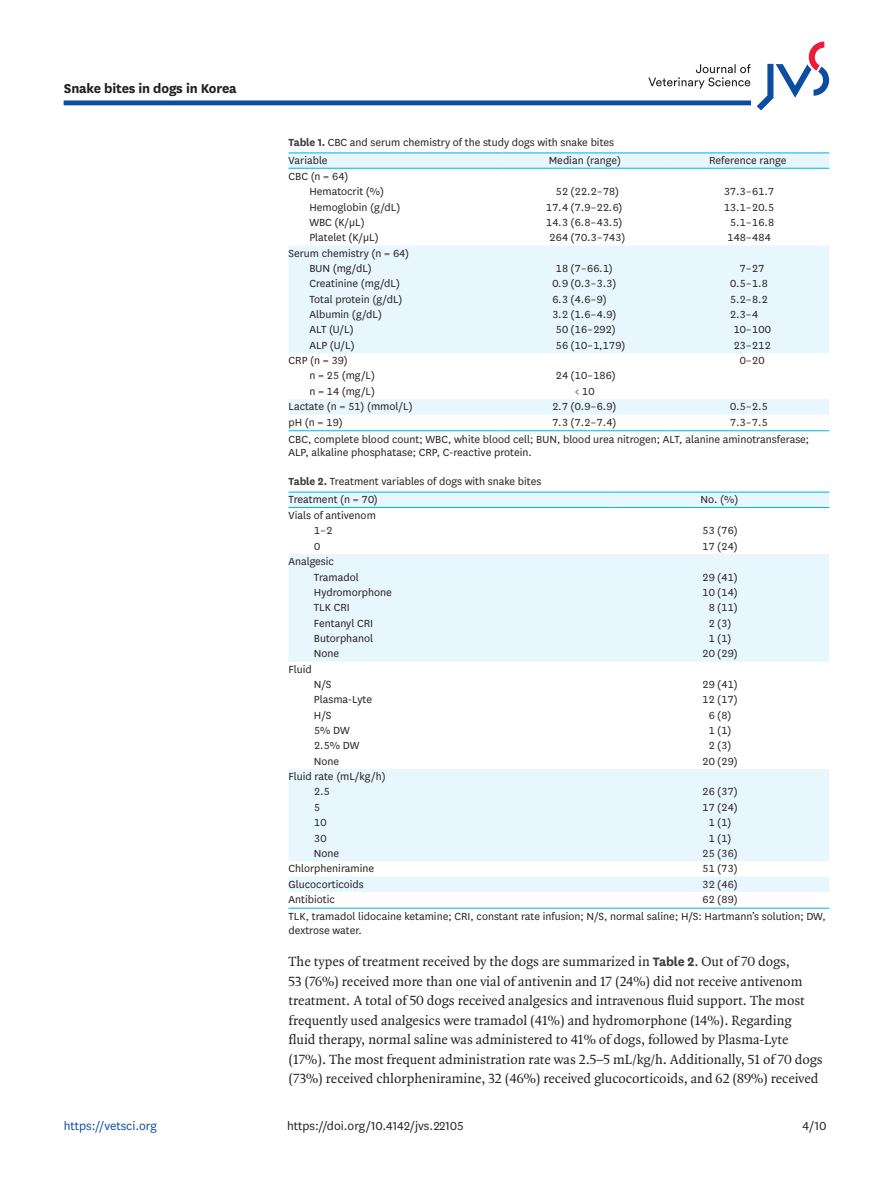
<style>
.page{position:relative;width:893px;height:1191px;background:#fff}
.page>*{position:absolute;margin:0;border:0;box-sizing:border-box;transform-origin:0 0}
.alt-title-type{font:700 15px "National";letter-spacing:-.01em;color:#231f20}
.body_p{font:14.25px/19.5px "Quadraat OT";color:#231f20}
.doi_running_footer{font:13.5px "National";color:#231f20}
.t1{font:13.5px "National";color:#0d4da1}
.tbody_entry{font:12px "National";color:#231f20}
.table-wrap-foot_p_fi{font:12px/13.5px "National";color:#231f20}
.table-wrap_caption{font:12px "National";color:#231f20}
.thead_entry{font:12px "National";color:#231f20}
.s1{font-weight:700;color:#3e3e3f}
.s2{font-family:"National";font-weight:700;color:#3e3e3f}
</style>
<div class="page">
<hr style="left:64px;top:101px;width:687px;height:4px;background:#0d4da1">
<svg style="left:757px;top:42px;width:72px;height:68px"></svg>
<svg style="left:648px;top:64px;width:102px;height:25px"></svg>
<svg style="left:289px;top:153px;width:540px;height:261px;fill:#e8f6fd"></svg>
<svg style="left:289px;top:152px;width:20px;height:1px"></svg>
<hr style="left:309px;top:152px;width:194px;height:1px;background:#00baf1">
<hr style="left:503px;top:152px;width:163px;height:1px;background:#00baf1">
<hr style="left:666px;top:152px;width:163px;height:1px;background:#00baf1">
<svg style="left:289px;top:168px;width:20px;height:1px"></svg>
<hr style="left:309px;top:168px;width:194px;height:1px;background:#00baf1">
<hr style="left:503px;top:168px;width:163px;height:1px;background:#00baf1">
<hr style="left:666px;top:168px;width:163px;height:1px;background:#00baf1">
<svg style="left:289px;top:430px;width:20px;height:1px"></svg>
<hr style="left:309px;top:430px;width:194px;height:1px;background:#00baf1">
<hr style="left:503px;top:430px;width:163px;height:1px;background:#00baf1">
<hr style="left:666px;top:430px;width:163px;height:1px;background:#00baf1">
<svg style="left:289px;top:492px;width:540px;height:400px;fill:#e8f6fd"></svg>
<svg style="left:289px;top:491px;width:25px;height:1px"></svg>
<hr style="left:314px;top:491px;width:296px;height:1px;background:#00baf1">
<hr style="left:610px;top:491px;width:219px;height:1px;background:#00baf1">
<svg style="left:289px;top:507px;width:25px;height:1px"></svg>
<hr style="left:314px;top:507px;width:296px;height:1px;background:#00baf1">
<hr style="left:610px;top:507px;width:219px;height:1px;background:#00baf1">
<svg style="left:289px;top:907px;width:25px;height:1px"></svg>
<hr style="left:314px;top:907px;width:296px;height:1px;background:#00baf1">
<hr style="left:610px;top:907px;width:219px;height:1px;background:#00baf1">
<p class="alt-title-type" style="left:64px;top:77px;width:175px">Snake bites in dogs in Korea</p>
<p class="table-wrap_caption" style="left:289px;top:135px;width:327px"><span class="s1">Table 1.</span> CBC and serum chemistry of the study dogs with snake bites</p>
<p class="thead_entry" style="left:289px;top:152px;width:41px">Variable</p>
<p class="thead_entry" style="left:549px;top:152px;width:74px">Median (range)</p>
<p class="thead_entry" style="left:709px;top:152px;width:79px">Reference range</p>
<p class="tbody_entry" style="left:289px;top:168px;width:61px">CBC (n = 64)</p>
<p class="tbody_entry" style="left:309px;top:184px;width:76px">Hematocrit (%)</p>
<p class="tbody_entry" style="left:555px;top:184px;width:65px">52 (22.2–78)</p>
<p class="tbody_entry" style="left:724px;top:184px;width:52px">37.3–61.7</p>
<p class="tbody_entry" style="left:309px;top:199px;width:92px">Hemoglobin (g/dL)</p>
<p class="tbody_entry" style="left:546px;top:199px;width:78px">17.4 (7.9–22.6)</p>
<p class="tbody_entry" style="left:724px;top:199px;width:52px">13.1–20.5</p>
<p class="tbody_entry" style="left:309px;top:214px;width:57px">WBC (K/µL)</p>
<p class="tbody_entry" style="left:546px;top:214px;width:78px">14.3 (6.8–43.5)</p>
<p class="tbody_entry" style="left:730px;top:214px;width:46px">5.1–16.8</p>
<p class="tbody_entry" style="left:309px;top:230px;width:71px">Platelet (K/µL)</p>
<p class="tbody_entry" style="left:549px;top:230px;width:78px">264 (70.3–743)</p>
<p class="tbody_entry" style="left:727px;top:230px;width:46px">148–484</p>
<p class="tbody_entry" style="left:289px;top:245px;width:122px">Serum chemistry (n = 64)</p>
<p class="tbody_entry" style="left:309px;top:260px;width:64px">BUN (mg/dL)</p>
<p class="tbody_entry" style="left:555px;top:260px;width:59px">18 (7–66.1)</p>
<p class="tbody_entry" style="left:740px;top:260px;width:27px">7–27</p>
<p class="tbody_entry" style="left:309px;top:276px;width:92px">Creatinine (mg/dL)</p>
<p class="tbody_entry" style="left:552px;top:276px;width:66px">0.9 (0.3–3.3)</p>
<p class="tbody_entry" style="left:730px;top:276px;width:40px">0.5–1.8</p>
<p class="tbody_entry" style="left:309px;top:291px;width:95px">Total protein (g/dL)</p>
<p class="tbody_entry" style="left:552px;top:291px;width:56px">6.3 (4.6–9)</p>
<p class="tbody_entry" style="left:730px;top:291px;width:40px">5.2–8.2</p>
<p class="tbody_entry" style="left:309px;top:306px;width:74px">Albumin (g/dL)</p>
<p class="tbody_entry" style="left:552px;top:306px;width:66px">3.2 (1.6–4.9)</p>
<p class="tbody_entry" style="left:730px;top:306px;width:30px">2.3–4</p>
<p class="tbody_entry" style="left:309px;top:322px;width:46px">ALT (U/L)</p>
<p class="tbody_entry" style="left:555px;top:322px;width:62px">50 (16–292)</p>
<p class="tbody_entry" style="left:733px;top:322px;width:39px">10–100</p>
<p class="tbody_entry" style="left:309px;top:337px;width:47px">ALP (U/L)</p>
<p class="tbody_entry" style="left:555px;top:337px;width:71px">56 (10–1,179)</p>
<p class="tbody_entry" style="left:733px;top:337px;width:39px">23–212</p>
<p class="tbody_entry" style="left:289px;top:353px;width:61px">CRP (n = 39)</p>
<p class="tbody_entry" style="left:740px;top:353px;width:27px">0–20</p>
<p class="tbody_entry" style="left:309px;top:368px;width:67px">n = 25 (mg/L)</p>
<p class="tbody_entry" style="left:555px;top:368px;width:62px">24 (10–186)</p>
<p class="tbody_entry" style="left:309px;top:383px;width:67px">n = 14 (mg/L)</p>
<p class="tbody_entry" style="left:575px;top:383px;width:22px">&lt; 10</p>
<p class="tbody_entry" style="left:289px;top:399px;width:126px">Lactate (n = 51) (mmol/L)</p>
<p class="tbody_entry" style="left:552px;top:399px;width:66px">2.7 (0.9–6.9)</p>
<p class="tbody_entry" style="left:730px;top:399px;width:40px">0.5–2.5</p>
<p class="tbody_entry" style="left:289px;top:414px;width:56px">pH (n = 19)</p>
<p class="tbody_entry" style="left:552px;top:414px;width:66px">7.3 (7.2–7.4)</p>
<p class="tbody_entry" style="left:730px;top:414px;width:40px">7.3–7.5</p>
<p class="table-wrap-foot_p_fi" style="left:289px;top:432px;width:522px">CBC, complete blood count; WBC, white blood cell; BUN, blood urea nitrogen; ALT, alanine aminotransferase;<br>ALP, alkaline phosphatase; CRP, C-reactive protein.</p>
<p class="table-wrap_caption" style="left:289px;top:474px;width:254px"><span class="s1">Table 2.</span> Treatment variables of dogs with snake bites</p>
<p class="thead_entry" style="left:289px;top:492px;width:91px">Treatment (n = 70)</p>
<p class="thead_entry" style="left:700px;top:492px;width:39px">No. (%)</p>
<p class="tbody_entry" style="left:289px;top:507px;width:89px">Vials of antivenom</p>
<p class="tbody_entry" style="left:314px;top:523px;width:21px">1–2</p>
<p class="tbody_entry" style="left:702px;top:523px;width:37px">53 (76)</p>
<p class="tbody_entry" style="left:314px;top:538px;width:8px">0</p>
<p class="tbody_entry" style="left:702px;top:538px;width:37px">17 (24)</p>
<p class="tbody_entry" style="left:289px;top:553px;width:47px">Analgesic</p>
<p class="tbody_entry" style="left:314px;top:569px;width:46px">Tramadol</p>
<p class="tbody_entry" style="left:702px;top:569px;width:37px">29 (41)</p>
<p class="tbody_entry" style="left:314px;top:584px;width:80px">Hydromorphone</p>
<p class="tbody_entry" style="left:702px;top:584px;width:37px">10 (14)</p>
<p class="tbody_entry" style="left:314px;top:600px;width:37px">TLK CRI</p>
<p class="tbody_entry" style="left:708px;top:600px;width:31px">8 (11)</p>
<p class="tbody_entry" style="left:314px;top:615px;width:61px">Fentanyl CRI</p>
<p class="tbody_entry" style="left:708px;top:615px;width:25px">2 (3)</p>
<p class="tbody_entry" style="left:314px;top:630px;width:61px">Butorphanol</p>
<p class="tbody_entry" style="left:708px;top:630px;width:25px">1 (1)</p>
<p class="tbody_entry" style="left:314px;top:646px;width:27px">None</p>
<p class="tbody_entry" style="left:702px;top:646px;width:37px">20 (29)</p>
<p class="tbody_entry" style="left:289px;top:661px;width:25px">Fluid</p>
<p class="tbody_entry" style="left:314px;top:676px;width:19px">N/S</p>
<p class="tbody_entry" style="left:702px;top:676px;width:37px">29 (41)</p>
<p class="tbody_entry" style="left:314px;top:692px;width:60px">Plasma-Lyte</p>
<p class="tbody_entry" style="left:702px;top:692px;width:37px">12 (17)</p>
<p class="tbody_entry" style="left:314px;top:707px;width:19px">H/S</p>
<p class="tbody_entry" style="left:708px;top:707px;width:25px">6 (8)</p>
<p class="tbody_entry" style="left:314px;top:722px;width:37px">5% DW</p>
<p class="tbody_entry" style="left:708px;top:722px;width:25px">1 (1)</p>
<p class="tbody_entry" style="left:314px;top:738px;width:47px">2.5% DW</p>
<p class="tbody_entry" style="left:708px;top:738px;width:25px">2 (3)</p>
<p class="tbody_entry" style="left:314px;top:753px;width:27px">None</p>
<p class="tbody_entry" style="left:702px;top:753px;width:37px">20 (29)</p>
<p class="tbody_entry" style="left:289px;top:768px;width:99px">Fluid rate (mL/kg/h)</p>
<p class="tbody_entry" style="left:314px;top:784px;width:18px">2.5</p>
<p class="tbody_entry" style="left:702px;top:784px;width:37px">26 (37)</p>
<p class="tbody_entry" style="left:314px;top:799px;width:8px">5</p>
<p class="tbody_entry" style="left:702px;top:799px;width:37px">17 (24)</p>
<p class="tbody_entry" style="left:314px;top:814px;width:15px">10</p>
<p class="tbody_entry" style="left:708px;top:814px;width:25px">1 (1)</p>
<p class="tbody_entry" style="left:314px;top:830px;width:15px">30</p>
<p class="tbody_entry" style="left:708px;top:830px;width:25px">1 (1)</p>
<p class="tbody_entry" style="left:314px;top:845px;width:27px">None</p>
<p class="tbody_entry" style="left:702px;top:845px;width:37px">25 (36)</p>
<p class="tbody_entry" style="left:289px;top:860px;width:87px">Chlorpheniramine</p>
<p class="tbody_entry" style="left:702px;top:860px;width:37px">51 (73)</p>
<p class="tbody_entry" style="left:289px;top:876px;width:77px">Glucocorticoids</p>
<p class="tbody_entry" style="left:702px;top:876px;width:37px">32 (46)</p>
<p class="tbody_entry" style="left:289px;top:891px;width:48px">Antibiotic</p>
<p class="tbody_entry" style="left:702px;top:891px;width:37px">62 (89)</p>
<p class="table-wrap-foot_p_fi" style="left:289px;top:909px;width:539px">TLK, tramadol lidocaine ketamine; CRI, constant rate infusion; N/S, normal saline; H/S: Hartmann’s solution; DW, dextrose water.</p>
<p class="body_p" style="left:289px;top:952px;width:536px">The types of treatment received by the dogs are summarized in <span class="s2">Table 2</span>. Out of 70 dogs,<br>53 (76%) received more than one vial of antivenin and 17 (24%) did not receive antivenom treatment. A total of 50 dogs received analgesics and intravenous fluid support. The most frequently used analgesics were tramadol (41%) and hydromorphone (14%). Regarding<br>fluid therapy, normal saline was administered to 41% of dogs, followed by Plasma-Lyte (17%). The most frequent administration rate was 2.5–5 mL/kg/h. Additionally, 51 of 70 dogs (73%) received chlorpheniramine, 32 (46%) received glucocorticoids, and 62 (89%) received</p>
<p class="doi_running_footer" style="left:287px;top:1116px;width:178px">https://doi.org/10.4142/jvs.22105</p>
<p class="t1" style="left:64px;top:1116px;width:95px">https://vetsci.org</p>
<p class="doi_running_footer" style="left:803px;top:1116px;width:26px">4/10</p>
</div>
